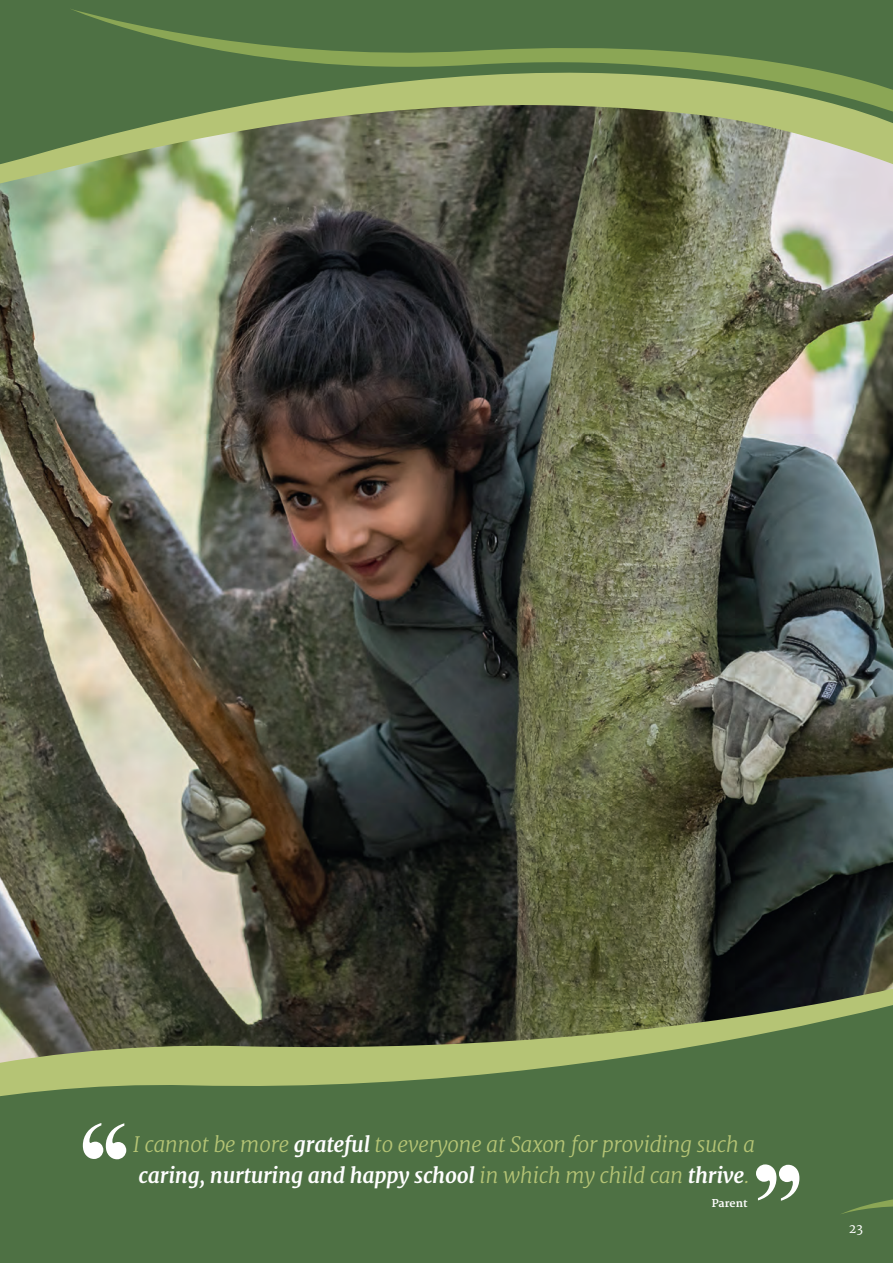
<style>
.page{position:relative;width:893px;height:1263px;background:#fff}
.page>*{position:absolute;margin:0;border:0;box-sizing:border-box;transform-origin:0 0}
.t1{font:italic 300 21px/31.5px "Merriweather";letter-spacing:-.01em;color:#b5c475}
.t2{font:12.75px "Merriweather";color:#fff}
.t3{font:700 10.5px "Merriweather";color:#fff}
.s1{font-weight:700;color:#fff}
</style>
<div class="page">
<img style="left:0;top:237px;width:893px;height:702px">
<svg style="left:0;top:939px;width:893px;height:324px;background:#546b44"></svg>
<img style="left:0;top:0;width:893px;height:237px">
<svg style="left:69px;top:9px;width:824px;height:109px;background:#6a874f"></svg>
<div style="left:840px;top:1141px;width:53px;height:122px;background:#4e7144"></div>
<svg style="left:83px;top:1123px;width:43px;height:36px"></svg>
<svg style="left:756px;top:1164px;width:43px;height:37px"></svg>
<p class="t1" style="left:133px;top:1128px;width:624px">I cannot be more <span class="s1">grateful</span> to everyone at Saxon for providing such a <span class="s1">caring, nurturing and happy school</span> in which my child can <span class="s1">thrive</span>.</p>
<p class="t3" style="left:712px;top:1197px;width:37px">Parent</p>
<p class="t2" style="left:849px;top:1221px;width:16px">23</p>
</div>
